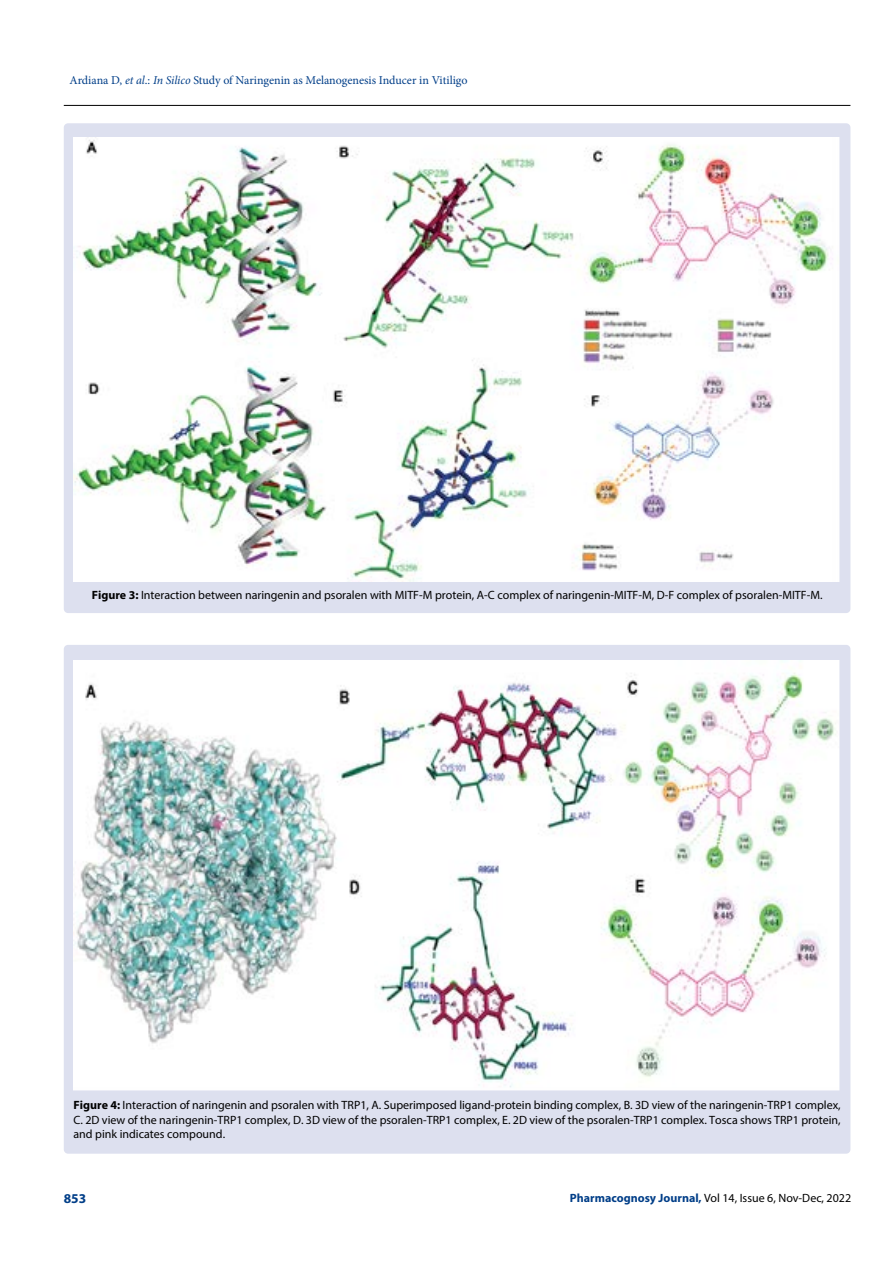
<style>
.page{position:relative;width:893px;height:1263px;background:#fff}
.page>*{position:absolute;margin:0;border:0;box-sizing:border-box;transform-origin:0 0}
.t1{font:700 13.5px "Myriad Pro";color:#003e88}
.t2{font:12px/14.4px "Myriad Pro";color:#000;text-align:justify}
.t3{font:12px "Minion Pro";letter-spacing:-.005em;color:#003e88}
.s1{font-style:italic}
.s2{font-weight:700}
.s3{font-weight:700;color:#003e88}
</style>
<div class="page">
<hr style="left:64px;top:105px;width:786px;height:1px;background:#000">
<div style="left:64px;top:123px;width:786px;height:490px;background:#dde0ef;border-radius:4px"></div>
<img style="left:74px;top:138px;width:766px;height:443px">
<div style="left:64px;top:645px;width:786px;height:509px;background:#dde0ef;border-radius:4px"></div>
<img style="left:74px;top:660px;width:766px;height:431px">
<p class="t3" style="left:69px;top:72px;width:400px">Ardiana D, <span class="s1">et al</span>.: <span class="s1">In Silico</span> Study of Naringenin as Melanogenesis Inducer in Vitiligo</p>
<p class="t2" style="left:92px;top:587px;width:732px"><span class="s2">Figure 3:</span> Interaction between naringenin and psoralen with MITF-M protein, A-C complex of naringenin-MITF-M, D-F complex of psoralen-MITF-M.</p>
<p class="t2" style="left:74px;top:1098px;width:769px"><span class="s2">Figure 4:</span> Interaction of naringenin and psoralen with TRP1, A. Superimposed ligand-protein binding complex, B. 3D view of the naringenin-TRP1 complex, C. 2D view of the naringenin-TRP1 complex, D. 3D view of the psoralen-TRP1 complex, E. 2D view of the psoralen-TRP1 complex. Tosca shows TRP1 protein, and pink indicates compound.</p>
<p class="t1" style="left:64px;top:1189px;width:24px">853</p>
<p class="t2" style="left:570px;top:1190px;width:283px"><span class="s3">Pharmacognosy Journal,</span> Vol 14, Issue 6, Nov-Dec, 2022</p>
</div>
